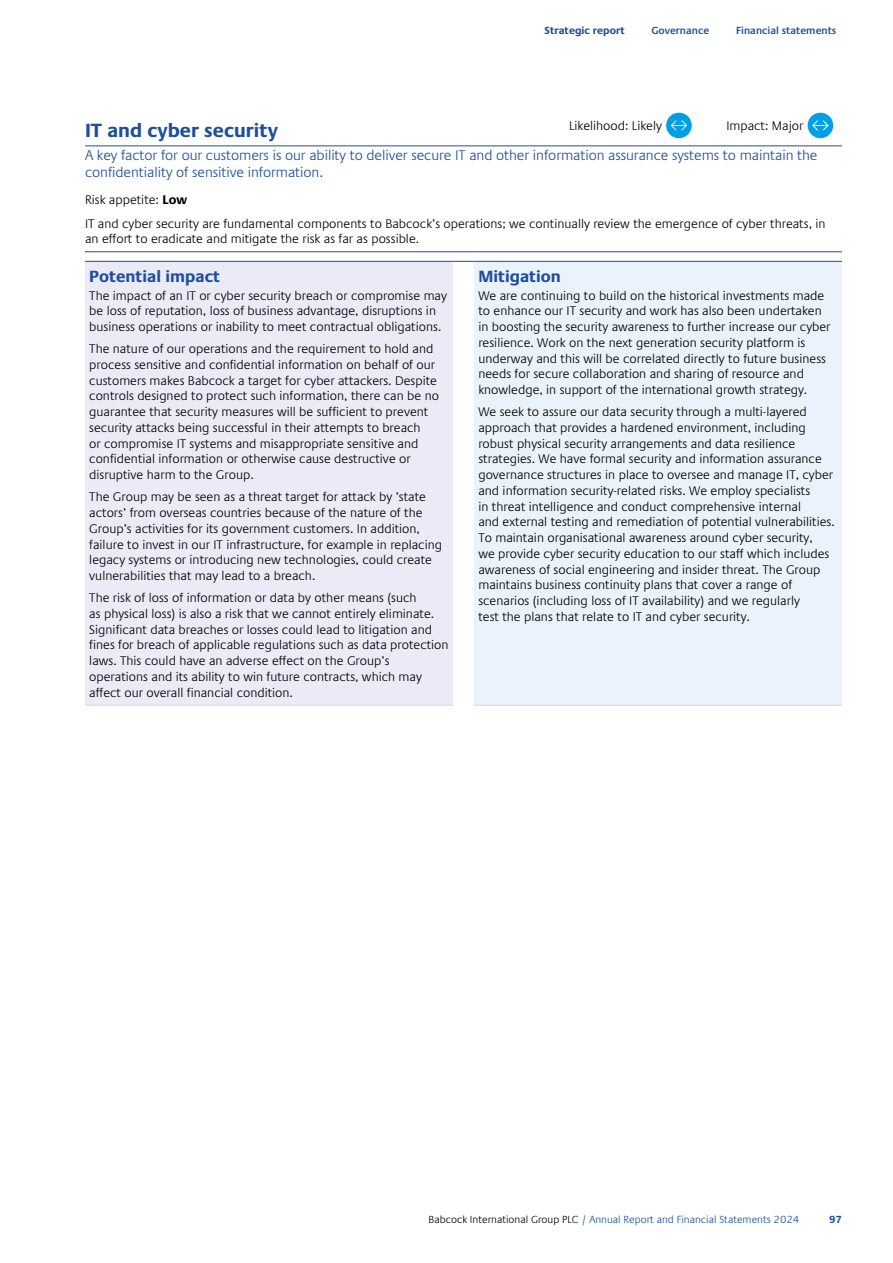
<style>
.page{position:relative;width:893px;height:1263px;background:#fff}
.page>*{position:absolute;margin:0;border:0;box-sizing:border-box;transform-origin:0 0}
.t1{font:700 19.5px "Praxis Com";color:#1e4e9d}
.t2{font:700 16.5px "Praxis Com";color:#1e4e9d}
.t3{font:300 14.25px/16.5px "Praxis Com";letter-spacing:-.005em;color:#1e4e9d}
.t4{font:300 12.75px/15.8px "Praxis Com";color:#000}
.t5{font:300 10.5px "Praxis Com";color:#1e4e9d}
.t6{font:600 10.5px "Praxis Com";color:#1e4e9d}
.t7{font:700 10.5px "Praxis Com";color:#1e4e9d}
.s1{font-weight:700}
.s2{color:#000}
</style>
<div class="page">
<div style="left:85px;top:261px;width:368px;height:444px;background:#eaebf7"></div>
<div style="left:474px;top:261px;width:368px;height:444px;background:#eaf2fb"></div>
<hr style="left:85px;top:146px;width:368px;height:1px;background:#1e4e9d">
<svg style="left:453px;top:146px;width:21px;height:1px"></svg>
<hr style="left:474px;top:146px;width:368px;height:1px;background:#1e4e9d">
<hr style="left:85px;top:251px;width:368px;height:1px;background:#1e4e9d">
<svg style="left:453px;top:251px;width:21px;height:1px"></svg>
<hr style="left:474px;top:251px;width:368px;height:1px;background:#1e4e9d">
<hr style="left:85px;top:261px;width:368px;height:1px;background:#1e4e9d">
<svg style="left:453px;top:261px;width:21px;height:1px"></svg>
<hr style="left:474px;top:261px;width:368px;height:1px;background:#1e4e9d">
<hr style="left:85px;top:705px;width:368px;height:1px;background:#d5d7ee">
<hr style="left:474px;top:705px;width:368px;height:1px;background:#d5d7ee">
<div style="left:666px;top:113px;width:26px;height:25px;background:#009fe3;border-radius:50%"></div>
<svg style="left:671px;top:120px;width:16px;height:11px"></svg>
<div style="left:808px;top:113px;width:25px;height:25px;background:#009fe3;border-radius:50%"></div>
<svg style="left:812px;top:120px;width:17px;height:11px"></svg>
<p class="t7" style="left:545px;top:24px;width:82px">Strategic report</p>
<p class="t6" style="left:651px;top:24px;width:59px">Governance</p>
<p class="t6" style="left:736px;top:24px;width:102px">Financial statements</p>
<p class="t4" style="left:569px;top:118px;width:94px">Likelihood: Likely</p>
<p class="t4" style="left:726px;top:118px;width:79px">Impact: Major</p>
<h1 class="t1" style="left:85px;top:119px;width:194px">IT and cyber security</h1>
<p class="t3" style="left:85px;top:147px;width:734px">A key factor for our customers is our ability to deliver secure IT and other information assurance systems to maintain the confidentiality of sensitive information.</p>
<p class="t4" style="left:85px;top:188px;width:742px;line-height:23.7px">Risk appetite: <span class="s1">Low<br></span>IT and cyber security are fundamental components to Babcock’s operations; we continually review the emergence of cyber threats, in</p>
<p class="t4" style="left:85px;top:231px;width:336px">an effort to eradicate and mitigate the risk as far as possible.</p>
<p class="t2" style="left:89px;top:266px;width:132px">Potential impact</p>
<p class="t4" style="left:89px;top:287px;width:359px">The impact of an IT or cyber security breach or compromise may be loss of reputation, loss of business advantage, disruptions in business operations or inability to meet contractual obligations.</p>
<p class="t4" style="left:89px;top:341px;width:351px">The nature of our operations and the requirement to hold and process sensitive and confidential information on behalf of our customers makes Babcock a target for cyber attackers. Despite controls designed to protect such information, there can be no guarantee that security measures will be sufficient to prevent security attacks being successful in their attempts to breach<br>or compromise IT systems and misappropriate sensitive and confidential information or otherwise cause destructive or disruptive harm to the Group.</p>
<p class="t4" style="left:89px;top:489px;width:354px">The Group may be seen as a threat target for attack by ’state actors’ from overseas countries because of the nature of the Group’s activities for its government customers. In addition, failure to invest in our IT infrastructure, for example in replacing legacy systems or introducing new technologies, could create vulnerabilities that may lead to a breach.</p>
<p class="t4" style="left:89px;top:590px;width:361px">The risk of loss of information or data by other means (such<br>as physical loss) is also a risk that we cannot entirely eliminate.<br>Significant data breaches or losses could lead to litigation and fines for breach of applicable regulations such as data protection laws. This could have an adverse effect on the Group’s operations and its ability to win future contracts, which may affect our overall financial condition.</p>
<p class="t2" style="left:478px;top:266px;width:84px">Mitigation</p>
<p class="t4" style="left:478px;top:287px;width:354px">We are continuing to build on the historical investments made to enhance our IT security and work has also been undertaken in boosting the security awareness to further increase our cyber resilience. Work on the next generation security platform is underway and this will be correlated directly to future business needs for secure collaboration and sharing of resource and knowledge, in support of the international growth strategy.</p>
<p class="t4" style="left:478px;top:404px;width:358px">We seek to assure our data security through a multi-layered approach that provides a hardened environment, including robust physical security arrangements and data resilience strategies. We have formal security and information assurance governance structures in place to oversee and manage IT, cyber and information security-related risks. We employ specialists<br>in threat intelligence and conduct comprehensive internal<br>and external testing and remediation of potential vulnerabilities.<br>To maintain organisational awareness around cyber security,<br>we provide cyber security education to our staff which includes awareness of social engineering and insider threat. The Group maintains business continuity plans that cover a range of scenarios (including loss of IT availability) and we regularly<br>test the plans that relate to IT and cyber security.</p>
<p class="t5" style="left:429px;top:1214px;width:372px"><span class="s2">Babcock International Group PLC</span> / Annual Report and Financial Statements 2024</p>
<p class="t7" style="left:829px;top:1213px;width:14px">97</p>
</div>
